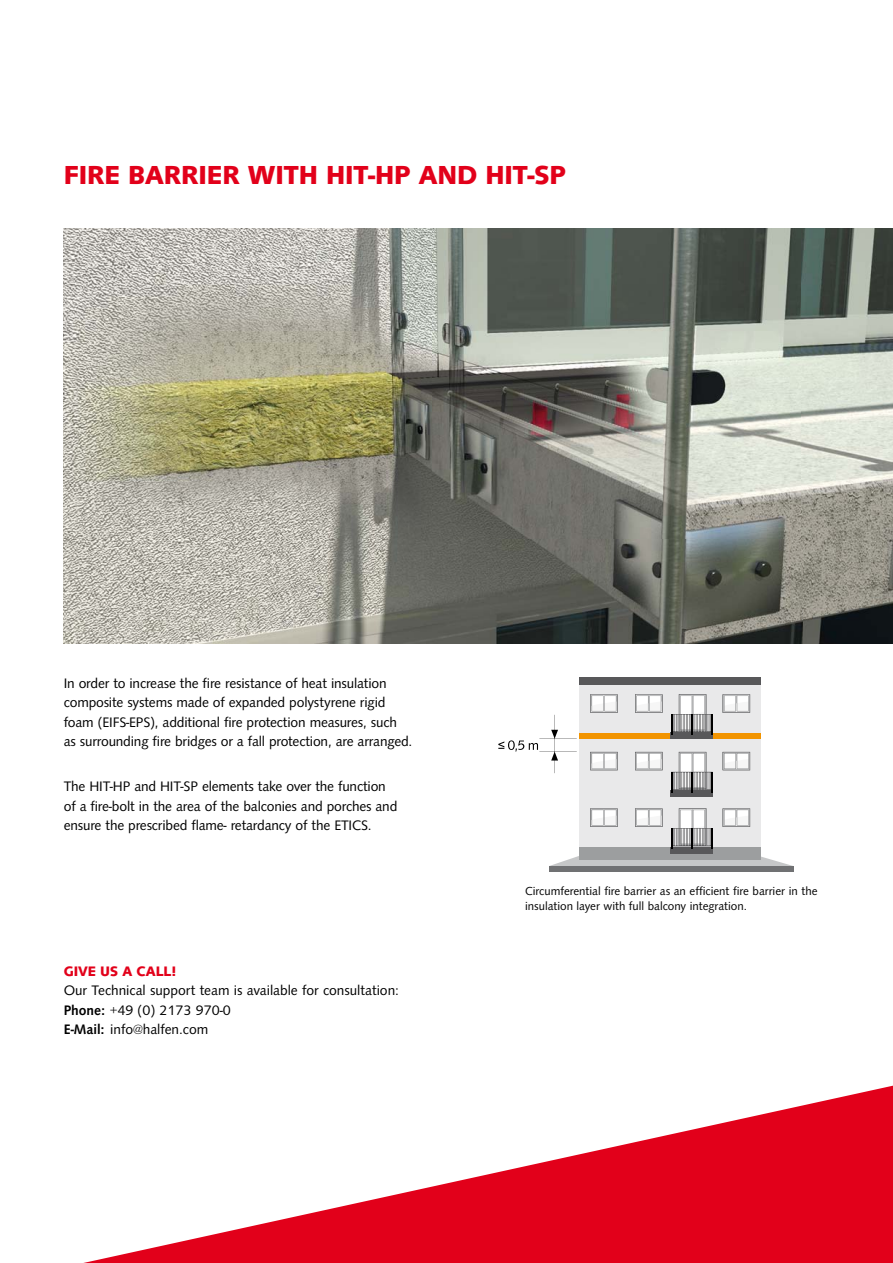
<style>
.page{position:relative;width:893px;height:1263px;background:#fff}
.page>*{position:absolute;margin:0;border:0;box-sizing:border-box;transform-origin:0 0}
.t1{font:700 27px "Syntax TOT";color:#e2001a}
.t2{font:14.25px/19.5px "Syntax TOT";letter-spacing:-.01em;color:#000}
.t3{font:700 14.25px "Syntax TOT";color:#e2001a}
.t4{font:12px/14.4px "Syntax TOT";color:#000}
.s1{font-weight:500}
</style>
<div class="page">
<svg style="left:83px;top:1085px;width:810px;height:178px"></svg>
<img style="left:64px;top:229px;width:829px;height:415px">
<svg style="left:550px;top:856px;width:243px;height:10px"></svg>
<div style="left:579px;top:677px;width:181px;height:183px;background:#e9e9ea"></div>
<div style="left:579px;top:677px;width:181px;height:8px;background:#58585a"></div>
<div style="left:579px;top:733px;width:181px;height:6px;background:#f29400"></div>
<div style="left:579px;top:847px;width:181px;height:13px;background:#9c9e9f"></div>
<div style="left:549px;top:866px;width:244px;height:5px;background:#707173"></div>
<svg style="left:590px;top:808px;width:28px;height:19px"></svg>
<svg style="left:635px;top:808px;width:28px;height:19px"></svg>
<svg style="left:722px;top:808px;width:28px;height:19px"></svg>
<svg style="left:590px;top:752px;width:28px;height:18px"></svg>
<svg style="left:722px;top:752px;width:28px;height:18px"></svg>
<svg style="left:590px;top:694px;width:28px;height:19px"></svg>
<svg style="left:635px;top:694px;width:28px;height:19px"></svg>
<svg style="left:722px;top:694px;width:28px;height:19px"></svg>
<div style="left:670px;top:790px;width:43px;height:7px;background:#58585a"></div>
<hr style="left:671px;top:789px;width:42px;height:1px;background:#58585a">
<svg style="left:673px;top:752px;width:38px;height:37px"></svg>
<hr style="left:671px;top:772px;width:2px;height:20px;background:#000">
<hr style="left:691px;top:772px;width:2px;height:20px;background:#000">
<hr style="left:711px;top:772px;width:2px;height:20px;background:#000">
<div style="left:670px;top:733px;width:43px;height:6px;background:#58585a"></div>
<hr style="left:671px;top:732px;width:42px;height:1px;background:#58585a">
<svg style="left:673px;top:694px;width:38px;height:38px"></svg>
<hr style="left:671px;top:714px;width:2px;height:21px;background:#000">
<hr style="left:691px;top:714px;width:2px;height:21px;background:#000">
<hr style="left:711px;top:714px;width:2px;height:21px;background:#000">
<div style="left:670px;top:847px;width:43px;height:6px;background:#58585a"></div>
<hr style="left:671px;top:846px;width:42px;height:1px;background:#58585a">
<svg style="left:673px;top:808px;width:38px;height:38px"></svg>
<hr style="left:671px;top:828px;width:2px;height:21px;background:#000">
<hr style="left:691px;top:828px;width:2px;height:21px;background:#000">
<hr style="left:711px;top:828px;width:2px;height:21px;background:#000">
<svg style="left:635px;top:752px;width:28px;height:18px"></svg>
<hr style="left:539px;top:738px;width:38px;height:1px;background:#000">
<hr style="left:539px;top:751px;width:38px;height:1px;background:#000">
<hr style="left:554px;top:715px;width:1px;height:58px;background:#000">
<svg style="left:551px;top:730px;width:7px;height:9px"></svg>
<svg style="left:551px;top:752px;width:7px;height:9px"></svg>
<svg style="left:498px;top:740px;width:40px;height:12px"></svg>
<h1 class="t1" style="left:64px;top:162px;width:504px">FIRE BARRIER WITH HIT-HP AND HIT-SP</h1>
<p class="t2" style="left:64px;top:674px;width:350px">In order to increase the fire resistance of heat insulation composite systems made of expanded polystyrene rigid foam (EIFS-EPS), additional fire protection measures, such as surrounding fire bridges or a fall protection, are arranged.</p>
<p class="t2" style="left:64px;top:777px;width:335px">The HIT-HP and HIT-SP elements take over the function of a fire-bolt in the area of the balconies and porches and ensure the prescribed flame- retardancy of the ETICS.</p>
<p class="t3" style="left:64px;top:964px;width:114px">GIVE US A CALL!</p>
<p class="t2" style="left:64px;top:981px;width:337px">Our Technical support team is available for consultation:<br><span class="s1">Phone:</span> +49 (0) 2173 970-0<br><span class="s1">E-Mail:</span> info@halfen.com</p>
<p class="t4" style="left:525px;top:884px;width:294px">Circumferential fire barrier as an efficient fire barrier in the insulation layer with full balcony integration.</p>
</div>
